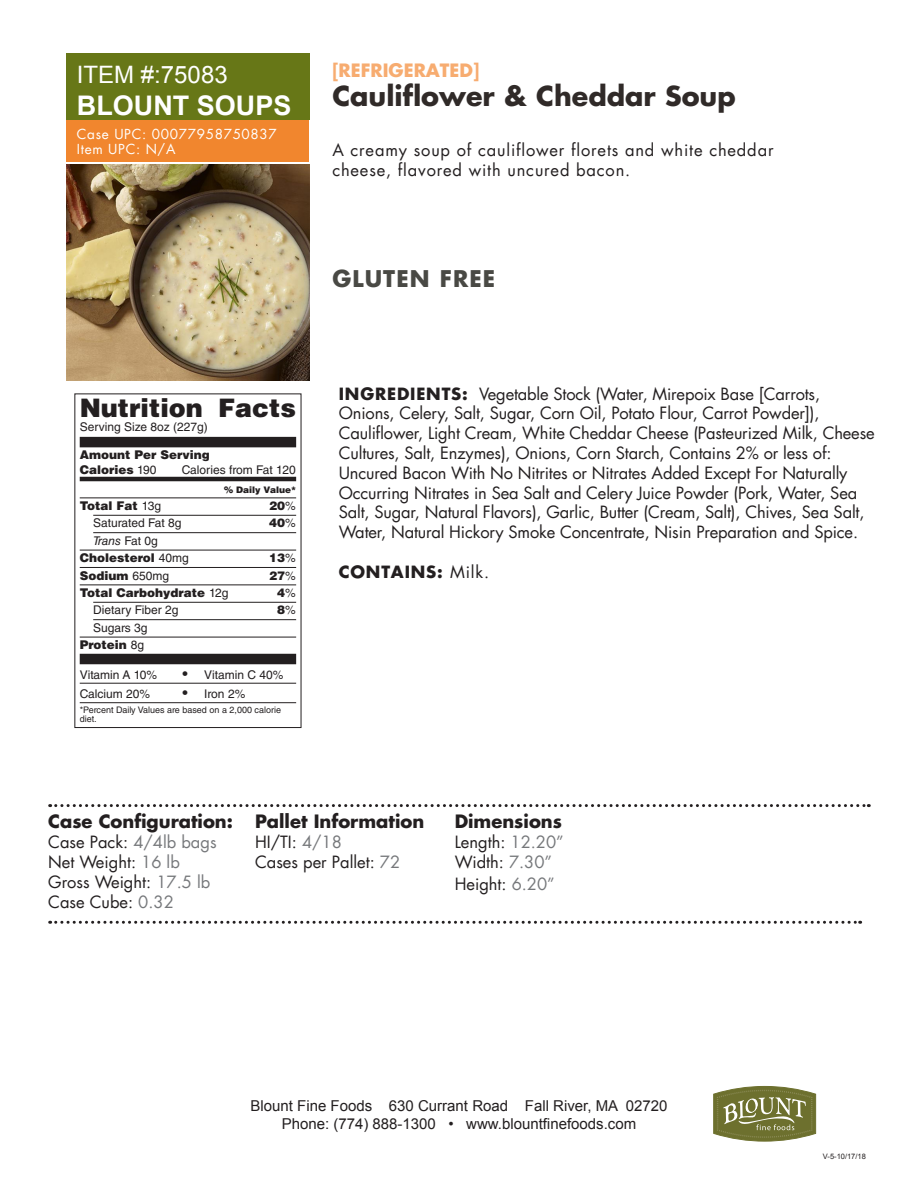
<style>
.page{position:relative;width:918px;height:1188px;background:#fff}
.page>*{position:absolute;margin:0;border:0;box-sizing:border-box;transform-origin:0 0}
.t1{font:700 27px "Futura";color:#302a28}
.t2{font:700 27px "Arial";color:#fff}
.t3{font:900 25.5px "Helvetica LT Std";color:#231f20}
.t4{font:24px "Arial";color:#fff}
.t5{font:700 22.5px "Futura";letter-spacing:.05em;color:#494944}
.t6{font:700 18px "Futura";color:#231f20}
.t7{font:700 18px "Futura";color:#f7ac70}
.t8{font:16.5px/19.8px "Futura";letter-spacing:-.01em;color:#231f20}
.t9{font:16.5px/19.8px "Futura";letter-spacing:.05em;color:#231f20}
.t10{font:700 16.5px "Futura";letter-spacing:.05em;color:#231f20}
.t11{font:15px/18px "Arial";color:#231f20;text-align:center}
.t12{font:13.5px/15px "Futura";letter-spacing:.05em;color:#fff}
.t13{font:12px/17.4px "Helvetica LT Std";color:#231f20;text-align:right}
.t14{font:900 12px/14.4px "Helvetica LT Std";color:#231f20}
.t15{font:9px/9px "Helvetica LT Std";color:#231f20}
.t16{font:900 9px "Helvetica LT Std";color:#231f20}
.t17{font:7.5px "Arial";color:#231f20}
.s1{font-weight:400}
.s2{font-weight:400;font-style:italic}
.s3{font-weight:900}
.s4{font-size:15px}
.s5{font-weight:700}
.s6{color:#76787b}
</style>
<div class="page">
<div style="left:66px;top:54px;width:243px;height:66px;background:#677717"></div>
<img style="left:66px;top:164px;width:243px;height:216px">
<svg style="left:713px;top:1086px;width:103px;height:55px;background:#898c57"></svg>
<div style="left:66px;top:120px;width:243px;height:41px;background:#f1862e"></div>
<svg style="left:50px;top:804px;width:819px;height:3px"></svg>
<svg style="left:50px;top:921px;width:811px;height:3px"></svg>
<div style="left:80px;top:437px;width:216px;height:10px;background:#231f20"></div>
<hr style="left:80px;top:477px;width:216px;height:4px;background:#231f20">
<hr style="left:80px;top:498px;width:216px;height:1px;background:#231f20">
<hr style="left:93px;top:515px;width:203px;height:1px;background:#231f20">
<hr style="left:93px;top:532px;width:203px;height:1px;background:#231f20">
<hr style="left:80px;top:550px;width:216px;height:1px;background:#231f20">
<hr style="left:80px;top:567px;width:216px;height:1px;background:#231f20">
<hr style="left:80px;top:585px;width:216px;height:1px;background:#231f20">
<hr style="left:93px;top:602px;width:203px;height:1px;background:#231f20">
<hr style="left:93px;top:619px;width:203px;height:1px;background:#231f20">
<hr style="left:80px;top:637px;width:216px;height:1px;background:#231f20">
<div style="left:80px;top:654px;width:216px;height:10px;background:#231f20"></div>
<hr style="left:80px;top:683px;width:216px;height:1px;background:#231f20">
<hr style="left:80px;top:702px;width:216px;height:1px;background:#231f20">
<h3 class="t4" style="left:77px;top:59px;width:152px">ITEM #:75083</h3>
<h1 class="t2" style="left:77px;top:87px;width:216px">BLOUNT SOUPS</h1>
<p class="t12" style="left:77px;top:126px;width:202px">Case UPC: 00077958750837<br>Item UPC: N/A</p>
<p class="t7" style="left:332px;top:57px;width:148px">[REFRIGERATED]</p>
<h1 class="t1" style="left:332px;top:77px;width:405px">Cauliflower &amp; Cheddar Soup</h1>
<p class="t9" style="left:332px;top:140px;width:443px">A creamy soup of cauliflower florets and white cheddar cheese, flavored with uncured bacon.</p>
<h3 class="t5" style="left:332px;top:262px;width:164px">GLUTEN FREE</h3>
<h2 class="t3" style="left:80px;top:391px;width:218px">Nutrition Facts</h2>
<p class="t13" style="left:80px;top:419px;width:130px">Serving Size 8oz (227g)</p>
<p class="t14" style="left:80px;top:448px;width:132px">Amount Per Serving<br>Calories <span class="s1">190</span></p>
<p class="t13" style="left:182px;top:461px;width:115px">Calories from Fat 120</p>
<p class="t16" style="left:224px;top:484px;width:74px">% Daily Value*</p>
<p class="t14" style="left:80px;top:498px;width:83px">Total Fat <span class="s1">13g</span></p>
<p class="t14" style="left:269px;top:498px;width:28px">20<span class="s1">%</span></p>
<p class="t13" style="left:93px;top:515px;width:90px">Saturated Fat 8g</p>
<p class="t14" style="left:269px;top:516px;width:28px">40<span class="s1">%</span></p>
<p class="t14" style="left:80px;top:532px;width:111px;line-height:17.4px;text-indent:14px"><span class="s2">Trans</span> <span class="s1">Fat 0g<br></span>Cholesterol <span class="s1">40mg</span></p>
<p class="t14" style="left:269px;top:550px;width:28px">13<span class="s1">%</span></p>
<p class="t14" style="left:80px;top:568px;width:91px">Sodium <span class="s1">650mg</span></p>
<p class="t14" style="left:269px;top:568px;width:28px">27<span class="s1">%</span></p>
<p class="t14" style="left:80px;top:585px;width:150px">Total Carbohydrate <span class="s1">12g</span></p>
<p class="t14" style="left:277px;top:585px;width:20px">4<span class="s1">%</span></p>
<p class="t13" style="left:93px;top:602px;width:87px">Dietary Fiber 2g</p>
<p class="t14" style="left:277px;top:603px;width:20px">8<span class="s1">%</span></p>
<p class="t13" style="left:80px;top:619px;width:69px">Sugars 3g<br><span class="s3">Protein</span> 8g</p>
<p class="t13" style="left:80px;top:666px;width:79px">Vitamin A 10%</p>
<p class="t13" style="left:182px;top:666px;width:102px"><span class="s4">•</span> Vitamin C 40%</p>
<p class="t13" style="left:80px;top:685px;width:72px">Calcium 20%</p>
<p class="t13" style="left:182px;top:685px;width:64px"><span class="s4">•</span> Iron 2%</p>
<p class="t15" style="left:80px;top:705px;width:203px">*Percent Daily Values are based on a 2,000 calorie diet.</p>
<p class="t8" style="left:339px;top:383px;width:537px"><span class="s5">INGREDIENTS:</span> Vegetable Stock (Water, Mirepoix Base [Carrots, Onions, Celery, Salt, Sugar, Corn Oil, Potato Flour, Carrot Powder]), Cauliflower, Light Cream, White Cheddar Cheese (Pasteurized Milk, Cheese Cultures, Salt, Enzymes), Onions, Corn Starch, Contains 2% or less of:<br>Uncured Bacon With No Nitrites or Nitrates Added Except For Naturally Occurring Nitrates in Sea Salt and Celery Juice Powder (Pork, Water, Sea Salt, Sugar, Natural Flavors), Garlic, Butter (Cream, Salt), Chives, Sea Salt, Water, Natural Hickory Smoke Concentrate, Nisin Preparation and Spice.</p>
<p class="t10" style="left:339px;top:560px;width:152px">CONTAINS: <span class="s1">Milk.</span></p>
<p class="t6" style="left:48px;top:809px;width:186px">Case Configuration:</p>
<p class="t8" style="left:48px;top:832px;width:170px">Case Pack: <span class="s6">4/4lb bags<br></span>Net Weight: <span class="s6">16 lb<br></span>Gross Weight: <span class="s6">17.5 lb<br></span>Case Cube: <span class="s6">0.32</span></p>
<p class="t6" style="left:255px;top:809px;width:171px">Pallet Information</p>
<p class="t8" style="left:255px;top:832px;width:147px">HI/TI: <span class="s6">4/18<br></span>Cases per Pallet: <span class="s6">72</span></p>
<p class="t6" style="left:455px;top:809px;width:109px">Dimensions</p>
<p class="t8" style="left:455px;top:832px;width:111px">Length: <span class="s6">12.20”<br></span>Width: <span class="s6">7.30”</span></p>
<p class="t8" style="left:455px;top:873px;width:102px">Height: <span class="s6">6.20”</span></p>
<p class="t11" style="left:251px;top:1097px;width:418px">Blount Fine Foods 630 Currant Road Fall River, MA 02720<br>Phone: (774) 888-1300 • www.blountfinefoods.com</p>
<p class="t17" style="left:823px;top:1151px;width:44px">V-5-10/17/18</p>
</div>
